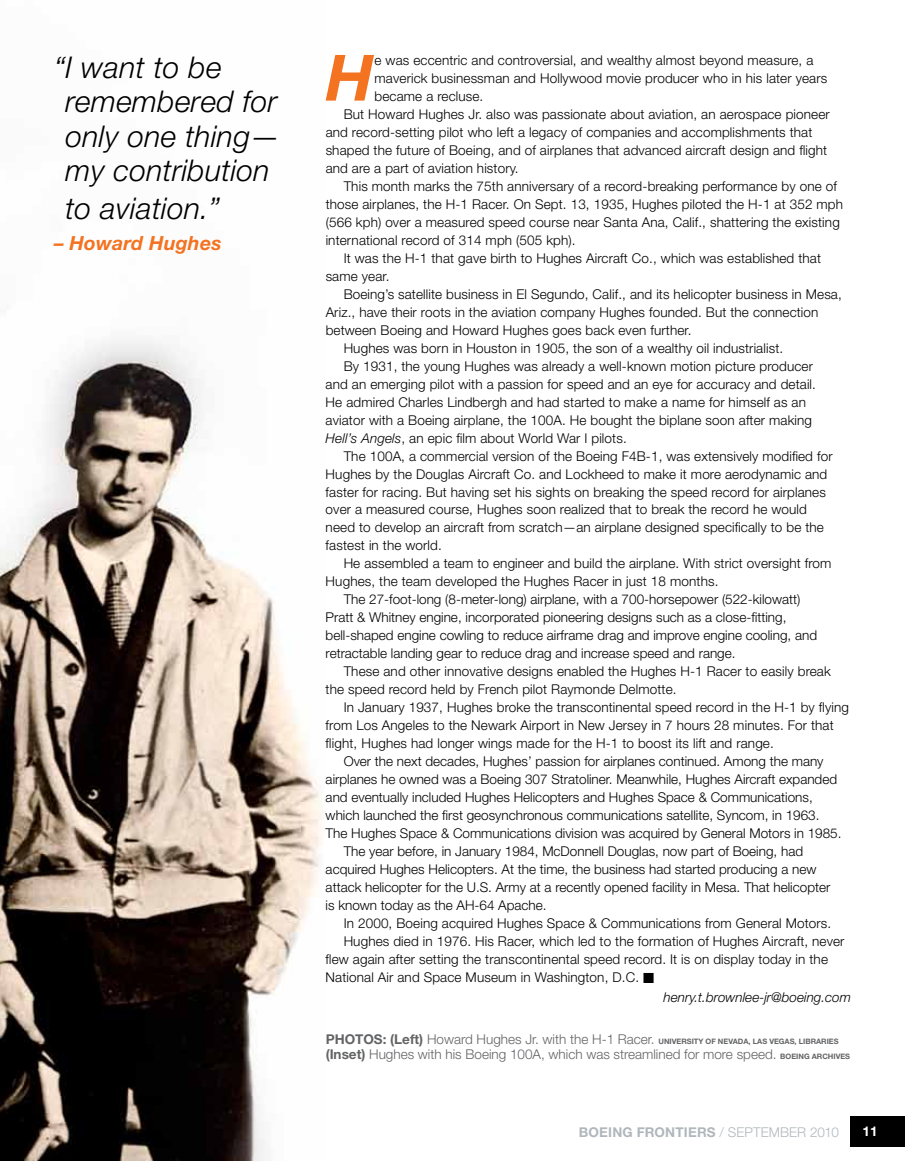
<style>
.page{position:relative;width:905px;height:1161px;background:#fff}
.page>*{position:absolute;margin:0;border:0;box-sizing:border-box;transform-origin:0 0}
.t1{font:italic 700 63.9px "Helvetica Neue";color:#f37321}
.t2{font:italic 300 30px/34.5px "Helvetica Neue";letter-spacing:.01em;color:#000}
.t3{font:italic 700 19.5px "Helvetica Neue";letter-spacing:.01em;color:#f37321}
.t4{font:300 13.5px "Helvetica Neue";letter-spacing:.01em;color:#000}
.t5{font:300 13.5px "Helvetica Neue";color:#636466}
.t6{font:italic 300 13.5px "Helvetica Neue";color:#000}
.t7{font:700 13.5px "Helvetica Neue";letter-spacing:.015em;color:#b0b7bc}
.t8{font:700 13.5px "Helvetica Neue";color:#fff}
.t9{font:700 7.5px "Helvetica Neue";color:#636466}
.s1{font-style:italic}
.s2{font-size:13.5px}
.s3{font-weight:300;font-size:13.5px}
.s4{font-weight:700}
.s5{font-weight:700;font-size:7.5px}
.s6{font-weight:300}
</style>
<div class="page">
<div style="left:850px;top:1116px;width:54px;height:31px;background:#000"></div>
<img style="left:0;top:340px;width:323px;height:821px">
<h2 class="t2" style="left:65px;top:49px;width:216px;text-indent:-11px">“I want to be remembered for only one thing— my contribution</h2>
<h2 class="t2" style="left:65px;top:191px;width:156px">to aviation.”</h2>
<h3 class="t3" style="left:54px;top:231px;width:169px">– Howard Hughes</h3>
<h1 class="t1" style="left:326px;top:38px;width:49px">H</h1>
<p class="t4" style="left:374px;top:52px;width:440px">e was eccentric and controversial, and wealthy almost beyond measure, a</p>
<p class="t4" style="left:374px;top:70px;width:454px">maverick businessman and Hollywood movie producer who in his later years</p>
<p class="t4" style="left:374px;top:88px;width:110px">became a recluse.</p>
<p class="t4" style="left:343px;top:106px;width:487px">But Howard Hughes Jr. also was passionate about aviation, an aerospace pioneer</p>
<p class="t4" style="left:325px;top:124px;width:488px">and record-setting pilot who left a legacy of companies and accomplishments that</p>
<p class="t4" style="left:325px;top:142px;width:503px">shaped the future of Boeing, and of airplanes that advanced aircraft design and flight</p>
<p class="t4" style="left:325px;top:160px;width:194px">and are a part of aviation history.</p>
<p class="t4" style="left:343px;top:178px;width:495px">This month marks the 75th anniversary of a record-breaking performance by one of</p>
<p class="t4" style="left:325px;top:196px;width:519px">those airplanes, the H-1 Racer. On Sept. 13, 1935, Hughes piloted the H-1 at 352 mph</p>
<p class="t4" style="left:325px;top:214px;width:515px">(566 kph) over a measured speed course near Santa Ana, Calif., shattering the existing</p>
<p class="t4" style="left:325px;top:232px;width:251px">international record of 314 mph (505 kph).</p>
<p class="t4" style="left:343px;top:250px;width:479px">It was the H-1 that gave birth to Hughes Aircraft Co., which was established that</p>
<p class="t4" style="left:325px;top:268px;width:65px">same year.</p>
<p class="t4" style="left:343px;top:285px;width:499px">Boeing’s satellite business in El Segundo, Calif., and its helicopter business in Mesa,</p>
<p class="t4" style="left:325px;top:303px;width:494px">Ariz., have their roots in the aviation company Hughes founded. But the connection</p>
<p class="t4" style="left:325px;top:321px;width:367px">between Boeing and Howard Hughes goes back even further.</p>
<p class="t4" style="left:343px;top:339px;width:441px">Hughes was born in Houston in 1905, the son of a wealthy oil industrialist.</p>
<p class="t4" style="left:343px;top:357px;width:471px">By 1931, the young Hughes was already a well-known motion picture producer</p>
<p class="t4" style="left:325px;top:375px;width:492px">and an emerging pilot with a passion for speed and an eye for accuracy and detail.</p>
<p class="t4" style="left:325px;top:393px;width:482px">He admired Charles Lindbergh and had started to make a name for himself as an</p>
<p class="t4" style="left:325px;top:411px;width:488px">aviator with a Boeing airplane, the 100A. He bought the biplane soon after making</p>
<p class="t4" style="left:325px;top:429px;width:302px"><span class="s1">Hell’s Angels</span>, an epic film about World War I pilots.</p>
<p class="t4" style="left:343px;top:447px;width:490px">The 100A, a commercial version of the Boeing F4B-1, was extensively modified for</p>
<p class="t4" style="left:325px;top:465px;width:503px">Hughes by the Douglas Aircraft Co. and Lockheed to make it more aerodynamic and</p>
<p class="t4" style="left:325px;top:483px;width:501px">faster for racing. But having set his sights on breaking the speed record for airplanes</p>
<p class="t4" style="left:325px;top:501px;width:483px">over a measured course, Hughes soon realized that to break the record he would</p>
<p class="t4" style="left:325px;top:519px;width:499px">need to develop an aircraft from scratch—an airplane designed specifically to be the</p>
<p class="t4" style="left:325px;top:537px;width:118px">fastest in the world.</p>
<p class="t4" style="left:343px;top:555px;width:489px">He assembled a team to engineer and build the airplane. With strict oversight from</p>
<p class="t4" style="left:325px;top:573px;width:394px">Hughes, the team developed the Hughes Racer in just 18 months.</p>
<p class="t4" style="left:343px;top:591px;width:458px">The 27-foot-long (8-meter-long) airplane, with a 700-horsepower (522-kilowatt)</p>
<p class="t4" style="left:325px;top:609px;width:462px">Pratt &amp; Whitney engine, incorporated pioneering designs such as a close-fitting,</p>
<p class="t4" style="left:325px;top:627px;width:493px">bell-shaped engine cowling to reduce airframe drag and improve engine cooling, and</p>
<p class="t4" style="left:325px;top:645px;width:411px">retractable landing gear to reduce drag and increase speed and range.</p>
<p class="t4" style="left:343px;top:663px;width:488px">These and other innovative designs enabled the Hughes H-1 Racer to easily break</p>
<p class="t4" style="left:325px;top:681px;width:352px">the speed record held by French pilot Raymonde Delmotte.</p>
<p class="t4" style="left:343px;top:699px;width:506px">In January 1937, Hughes broke the transcontinental speed record in the H-1 by flying</p>
<p class="t4" style="left:325px;top:717px;width:509px">from Los Angeles to the Newark Airport in New Jersey in 7 hours 28 minutes. For that</p>
<p class="t4" style="left:325px;top:735px;width:449px">flight, Hughes had longer wings made for the H-1 to boost its lift and range.</p>
<p class="t4" style="left:343px;top:753px;width:481px">Over the next decades, Hughes’ passion for airplanes continued. Among the many</p>
<p class="t4" style="left:325px;top:771px;width:513px">airplanes he owned was a Boeing 307 Stratoliner. Meanwhile, Hughes Aircraft expanded</p>
<p class="t4" style="left:325px;top:789px;width:488px">and eventually included Hughes Helicopters and Hughes Space &amp; Communications,</p>
<p class="t4" style="left:325px;top:807px;width:495px">which launched the first geosynchronous communications satellite, Syncom, in 1963.</p>
<p class="t4" style="left:325px;top:825px;width:517px">The Hughes Space &amp; Communications division was acquired by General Motors in 1985.</p>
<p class="t4" style="left:343px;top:843px;width:461px">The year before, in January 1984, McDonnell Douglas, now part of Boeing, had</p>
<p class="t4" style="left:325px;top:861px;width:492px">acquired Hughes Helicopters. At the time, the business had started producing a new</p>
<p class="t4" style="left:325px;top:879px;width:506px">attack helicopter for the U.S. Army at a recently opened facility in Mesa. That helicopter</p>
<p class="t4" style="left:325px;top:897px;width:222px">is known today as the AH-64 Apache.</p>
<p class="t4" style="left:343px;top:915px;width:489px">In 2000, Boeing acquired Hughes Space &amp; Communications from General Motors.</p>
<p class="t4" style="left:343px;top:933px;width:502px">Hughes died in 1976. His Racer, which led to the formation of Hughes Aircraft, never</p>
<p class="t4" style="left:325px;top:951px;width:504px">flew again after setting the transcontinental speed record. It is on display today in the</p>
<p class="t4" style="left:325px;top:969px;width:330px">National Air and Space Museum in Washington, D.C. ■</p>
<p class="t6" style="left:663px;top:990px;width:189px">henry.t.brownlee-jr@boeing.com</p>
<p class="t9" style="left:326px;top:1037px;width:514px"><span class="s2">PH OTOS: (Left)</span> <span class="s3">Howard Hughes Jr. with the H-1 Racer.</span> UNIVERSITY OF NEVADA, LAS VEGAS, LIBRARIES</p>
<p class="t5" style="left:326px;top:1046px;width:526px"><span class="s4">(Inset)</span> Hughes with his Boeing 100A, which was streamlined for more speed. <span class="s5">BOEING ARCHIVES</span></p>
<p class="t7" style="left:579px;top:1123px;width:261px">BOEING FRONTIERS <span class="s6">/ SEPTEMBER 2010</span></p>
<p class="t8" style="left:862px;top:1123px;width:17px">11</p>
</div>
